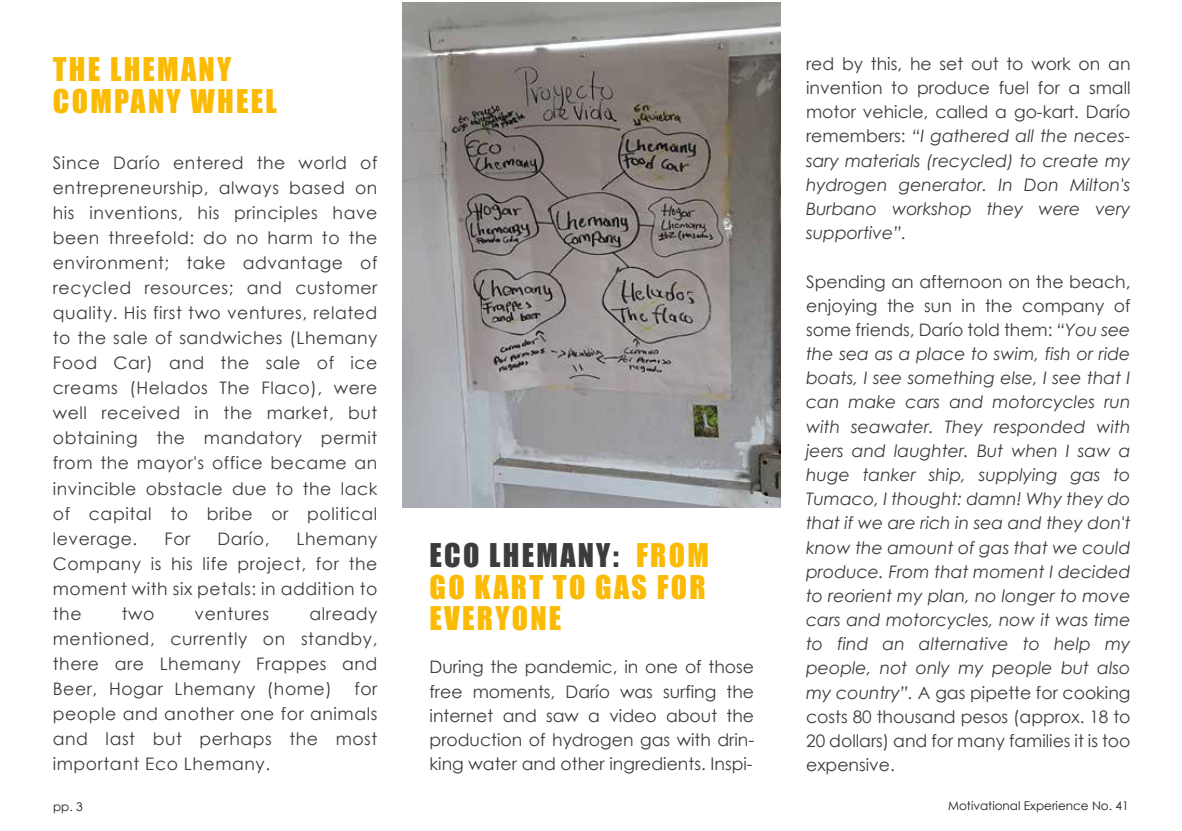
<style>
.page{position:relative;width:1182px;height:831px;background:#fff}
.page>*{position:absolute;margin:0;border:0;box-sizing:border-box;transform-origin:0 0}
.t1{font:30px/31.5px "Impact";letter-spacing:.075em;color:#fbbb05}
.t2{font:italic 17.25px/24.2px "Century Gothic";color:#3c3c3b;text-align:justify}
.t3{font:17.25px/25px "Century Gothic";letter-spacing:.035em;color:#3c3c3b;text-align:justify}
.t4{font:12px "Century Gothic";color:#1d1d1b}
.s1{color:#3c3c3b}
.s2{font-style:normal}
</style>
<div class="page">
<img style="left:402px;top:2px;width:379px;height:505px">
<h1 class="t1" style="left:53px;top:53px;width:226px">THE LHEMANY<br>COMPANY WHEEL</h1>
<p class="t3" style="left:53px;top:149px;width:326px">Since Darío entered the world of entrepreneurship, always based on his inventions, his principles have been threefold: do no harm to the environment; take advantage of recycled resources; and customer quality. His first two ventures, related to the sale of sandwiches (Lhemany Food Car) and the sale of ice creams (Helados The Flaco), were well received in the market, but obtaining the mandatory permit from the mayor's office became an invincible obstacle due to the lack of capital to bribe or political leverage.</p>
<p class="t3" style="left:164px;top:525px;width:27px">For</p>
<p class="t3" style="left:217px;top:525px;width:54px">Darío,</p>
<p class="t3" style="left:53px;top:525px;width:326px;text-indent:244px">Lhemany Company is his life project, for the moment with six petals: in addition to the</p>
<p class="t3" style="left:53px;top:600px;width:326px;text-indent:257px">already mentioned, currently on standby, there are Lhemany Frappes and Beer, Hogar Lhemany (home)</p>
<p class="t3" style="left:122px;top:600px;width:34px">two</p>
<p class="t3" style="left:195px;top:600px;width:76px">ventures</p>
<p class="t3" style="left:53px;top:675px;width:326px;text-indent:302px">for people and another one for animals and last but perhaps the most important Eco Lhemany.</p>
<p class="t4" style="left:53px;top:797px;width:31px">pp. 3</p>
<h1 class="t1" style="left:430px;top:538px;width:281px;text-align:justify"><span class="s1">ECO LHEMANY:</span> FROM GO KART TO GAS FOR EVERYONE</h1>
<p class="t3" style="left:430px;top:654px;width:326px;line-height:24.2px">During the pandemic, in one of those free moments, Darío was surfing the internet and saw a video about the production of hydrogen gas with drin&shy;king water and other ingredients. Inspi-</p>
<p class="t2" style="left:806px;top:51px;width:326px"><span class="s2">red by this, he set out to work on an invention to produce fuel for a small motor vehicle, called a go-kart. Darío remembers:</span> “I gathered all the neces&shy;sary materials (recycled) to create my hydrogen generator. In Don Milton's Burbano workshop they were very supportive”.</p>
<p class="t2" style="left:806px;top:269px;width:326px"><span class="s2">Spending an afternoon on the beach, enjoying the sun in the company of some friends, Darío told them:</span> “You see the sea as a place to swim, fish or ride boats, I see something else, I see that I can make cars and motorcycles run with seawater. They responded with jeers and laughter. But when I saw a huge tanker ship, supplying gas to Tumaco, I thought: damn! Why they do that if we are rich in sea and they don't know the amount of gas that we could produce. From that moment I decided to reorient my plan, no longer to move cars and motorcycles, now it was time to find an alternative to help my people, not only my people but also my country”. <span class="s2">A gas pipette for cooking costs 80 thousand pesos (approx. 18 to 20 dollars) and for many families it is too expensive.</span></p>
<p class="t4" style="left:948px;top:796px;width:182px">Motivational Experience No. 41</p>
</div>
